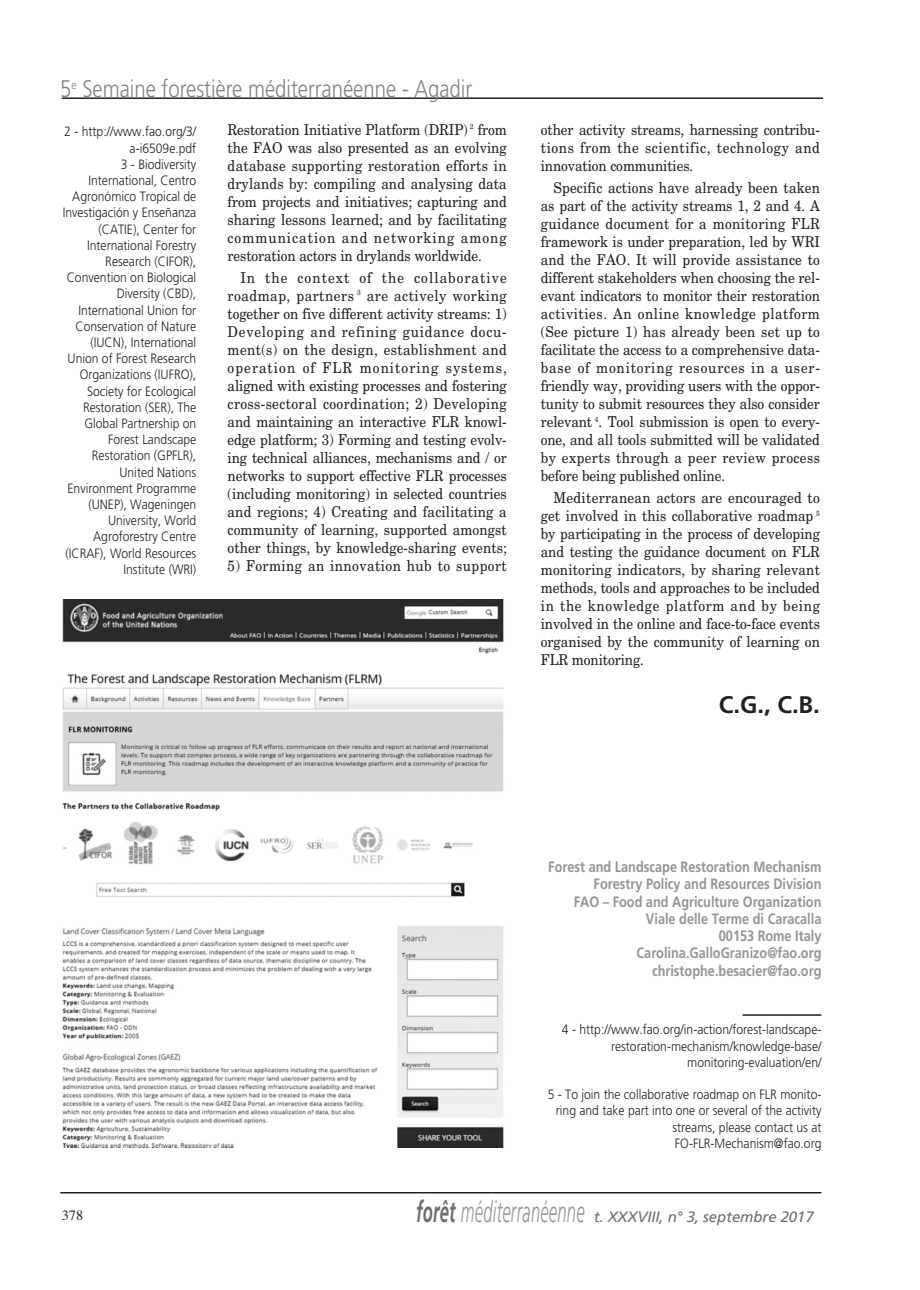
<style>
.page{position:relative;width:920px;height:1290px;background:#fff}
.page>*{position:absolute;margin:0;border:0;box-sizing:border-box;transform-origin:0 0}
.t1{font:300 24px "Frutiger";color:#808285;scale:.85 1}
.t2{font:700 24px "Frutiger";color:#231f20}
.t3{font:15px/18px "New Century Schlbk";letter-spacing:.005em;color:#231f20;text-align:justify;scale:.9 1}
.t4{font:700 15px/17.2px "Frutiger";color:#939598;text-align:right;scale:.85 1}
.t5{font:italic 15px "Frutiger";letter-spacing:-.005em;color:#6c6d70}
.t6{font:15px "New Century Schlbk";letter-spacing:.03em;color:#231f20;scale:.9 1}
.t7{font:14.25px "Times";color:#231f20}
.t8{font:300 13.5px/16.2px "Frutiger";color:#231f20;text-align:right;scale:.9 1}
.s1{font-weight:700;font-size:29.7px}
.s2{font-weight:300;font-size:29.7px;color:#939598}
</style>
<div class="page">
<hr style="left:60px;top:1192px;width:761px;height:1px;background:#231f20">
<hr style="left:62px;top:97px;width:761px;height:2px;background:#231f20">
<img style="left:62px;top:600px;width:442px;height:547px">
<hr style="left:742px;top:1014px;width:79px;height:2px;background:#231f20">
<h1 class="t1" style="left:60px;top:75px;width:486px">5<sup>e</sup> Semaine forestière méditerranéenne - Agadir</h1>
<p class="t8" style="left:63px;top:124px;width:150px">2 - http://www.fao.org/3/ a-i6509e.pdf<br>3 - Biodiversity<br>International, Centro<br>Agronómico Tropical de<br>Investigación y Enseñanza (CATIE), Center for<br>International Forestry<br>Research (CIFOR),<br>Convention on Biological<br>Diversity (CBD),<br>International Union for<br>Conservation of Nature (IUCN), International<br>Union of Forest Research<br>Organizations (IUFRO),<br>Society for Ecological<br>Restoration (SER), The<br>Global Partnership on<br>Forest Landscape<br>Restoration (GPFLR),<br>United Nations<br>Environment Programme (UNEP), Wageningen<br>University, World<br>Agroforestry Centre (ICRAF), World Resources<br>Institute (WRI)</p>
<p class="t3" style="left:228px;top:120px;width:312px">Restoration Initiative Platform (DRIP) <sup>2</sup> from the FAO was also presented as an evolving database supporting restoration efforts in drylands by: compiling and analysing data from projects and initiatives; capturing and sharing lessons learned; and by facilitating communication and networking among restoration actors in drylands worldwide.</p>
<p class="t3" style="left:228px;top:268px;width:312px;text-indent:13px">In the context of the collaborative roadmap, partners <sup>3</sup> are actively working together on five different activity streams: 1)<br>Developing and refining guidance docu&shy;ment(s) on the design, establishment and operation of FLR monitoring systems, aligned with existing processes and fostering cross-sectoral coordination; 2) Developing and maintaining an interactive FLR knowl&shy;edge platform; 3) Forming and testing evolv&shy;ing technical alliances, mechanisms and / or networks to support effective FLR processes (including monitoring) in selected countries and regions; 4) Creating and facilitating a community of learning, supported amongst other things, by knowledge-sharing events;</p>
<p class="t6" style="left:228px;top:556px;width:312px">5) Forming an innovation hub to support</p>
<p class="t3" style="left:541px;top:120px;width:312px">other activity streams, harnessing contribu&shy;tions from the scientific, technology and innovation communities.</p>
<p class="t3" style="left:541px;top:178px;width:312px;text-indent:13px">Specific actions have already been taken as part of the activity streams 1, 2 and 4. A guidance document for a monitoring FLR framework is under preparation, led by WRI and the FAO. It will provide assistance to different stakeholders when choosing the rel&shy;evant indicators to monitor their restoration activities. An online knowledge platform (See picture 1) has already been set up to facilitate the access to a comprehensive data&shy;base of monitoring resources in a user&shy;friendly way, providing users with the oppor&shy;tunity to submit resources they also consider relevant <sup>4</sup>. Tool submission is open to every&shy;one, and all tools submitted will be validated by experts through a peer review process before being published online.</p>
<p class="t3" style="left:541px;top:488px;width:312px;text-indent:13px">Mediterranean actors are encouraged to get involved in this collaborative roadmap <sup>5 </sup>by participating in the process of developing and testing the guidance document on FLR monitoring indicators, by sharing relevant methods, tools and approaches to be included in the knowledge platform and by being involved in the online and face-to-face events organised by the community of learning on FLR monitoring.</p>
<h1 class="t2" style="left:719px;top:690px;width:103px">C.G., C.B.</h1>
<p class="t4" style="left:548px;top:858px;width:323px">Forest and Landscape Restoration Mechanism Forestry Policy and Resources Division<br>FAO – Food and Agriculture Organization Viale delle Terme di Caracalla<br>00153 Rome Italy Carolina.GalloGranizo@fao.org christophe.besacier@fao.org</p>
<p class="t8" style="left:562px;top:1022px;width:290px">4 - http://www.fao.org/in-action/forest-landscape&shy;restoration-mechanism/knowledge-base/ monitoring-evaluation/en/</p>
<p class="t8" style="left:548px;top:1086px;width:306px">5 - To join the collaborative roadmap on FLR monito&shy;ring and take part into one or several of the activity streams, please contact us at FO-FLR-Mechanism@fao.org</p>
<p class="t7" style="left:62px;top:1202px;width:23px">378</p>
<p class="t5" style="left:416px;top:1208px;width:399px"><span class="s1">forêt</span> <span class="s2">méditerranéenne</span> t. XXXVIII, n° 3, septembre 2017</p>
</div>
